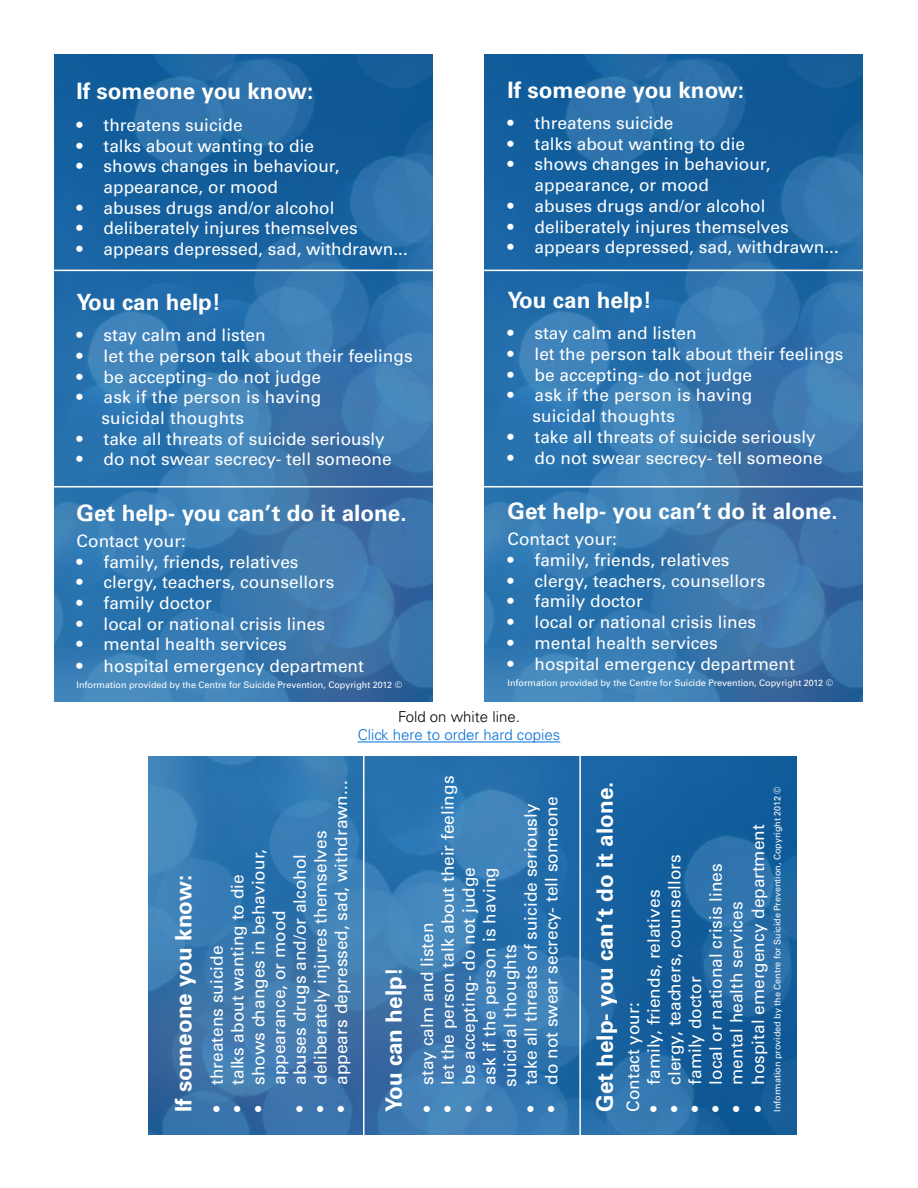
<style>
.page{position:relative;width:918px;height:1188px;background:#fff}
.page>*{position:absolute;margin:0;border:0;box-sizing:border-box;transform-origin:0 0}
.t1{font:700 22.5px "Univers";color:#fff}
.t2{font:17.25px/20.7px "Univers";color:#fff}
.t3{font:300 15px "Univers";color:#006cd8}
.t4{font:300 15px "Univers";color:#000}
.t5{font:9px "Univers";color:#fff}
</style>
<div class="page">
<img style="left:54px;top:54px;width:378px;height:648px">
<hr style="left:27px;top:270px;width:432px;height:1px;background:#fff">
<hr style="left:27px;top:486px;width:432px;height:2px;background:#fff">
<img style="left:485px;top:54px;width:378px;height:648px">
<hr style="left:458px;top:270px;width:432px;height:1px;background:#fff">
<hr style="left:458px;top:486px;width:432px;height:2px;background:#fff">
<img style="left:148px;top:756px;width:648px;height:378px">
<hr style="left:579px;top:729px;width:2px;height:432px;background:#fff">
<hr style="left:363px;top:729px;width:1px;height:432px;background:#fff">
<hr style="left:358px;top:742px;width:202px;height:1px;background:#006cd8">
<h1 class="t1" style="left:77px;top:78px;width:238px">if someone you know:</h1>
<p class="t2" style="left:77px;top:114px;width:167px">• threatens suicide</p>
<p class="t2" style="left:77px;top:135px;width:239px">• talks about wanting to die</p>
<p class="t2" style="left:104px;top:156px;width:237px;text-indent:-27px">• shows changes in behaviour, appearance, or mood</p>
<p class="t2" style="left:77px;top:197px;width:259px">• abuses drugs and/or alcohol</p>
<p class="t2" style="left:77px;top:218px;width:283px">• deliberately injures themselves</p>
<p class="t2" style="left:77px;top:239px;width:333px">• appears depressed, sad, withdrawn...</p>
<h1 class="t1" style="left:77px;top:289px;width:146px">You can help!</h1>
<p class="t2" style="left:77px;top:325px;width:190px">• stay calm and listen</p>
<p class="t2" style="left:77px;top:346px;width:337px">• let the person talk about their feelings</p>
<p class="t2" style="left:77px;top:366px;width:246px">• be accepting- do not judge</p>
<p class="t2" style="left:101px;top:387px;width:221px;text-indent:-25px">• ask if the person is having suicidal thoughts</p>
<p class="t2" style="left:77px;top:428px;width:310px">• take all threats of suicide seriously</p>
<p class="t2" style="left:77px;top:449px;width:317px">• do not swear secrecy- tell someone</p>
<h1 class="t1" style="left:77px;top:500px;width:332px">Get help- you can’t do it alone.</h1>
<p class="t2" style="left:77px;top:531px;width:111px">Contact your:</p>
<p class="t2" style="left:77px;top:551px;width:223px">• family, friends, relatives</p>
<p class="t2" style="left:77px;top:572px;width:259px">• clergy, teachers, counsellors</p>
<p class="t2" style="left:77px;top:593px;width:137px">• family doctor</p>
<p class="t2" style="left:77px;top:613px;width:250px">• local or national crisis lines</p>
<p class="t2" style="left:77px;top:634px;width:212px">• mental health services</p>
<p class="t2" style="left:77px;top:656px;width:289px">• hospital emergency department</p>
<p class="t5" style="left:77px;top:680px;width:327px">Information provided by the Centre for Suicide Prevention, Copyright 2012 ©</p>
<h1 class="t1" style="left:508px;top:76px;width:238px">if someone you know:</h1>
<p class="t2" style="left:508px;top:113px;width:167px">• threatens suicide</p>
<p class="t2" style="left:508px;top:133px;width:239px">• talks about wanting to die</p>
<p class="t2" style="left:535px;top:154px;width:237px;text-indent:-27px">• shows changes in behaviour, appearance, or mood</p>
<p class="t2" style="left:508px;top:195px;width:259px">• abuses drugs and/or alcohol</p>
<p class="t2" style="left:508px;top:216px;width:283px">• deliberately injures themselves</p>
<p class="t2" style="left:508px;top:237px;width:333px">• appears depressed, sad, withdrawn...</p>
<h1 class="t1" style="left:508px;top:287px;width:146px">You can help!</h1>
<p class="t2" style="left:508px;top:323px;width:190px">• stay calm and listen</p>
<p class="t2" style="left:508px;top:344px;width:337px">• let the person talk about their feelings</p>
<p class="t2" style="left:508px;top:364px;width:246px">• be accepting- do not judge</p>
<p class="t2" style="left:532px;top:385px;width:221px;text-indent:-25px">• ask if the person is having suicidal thoughts</p>
<p class="t2" style="left:508px;top:427px;width:310px">• take all threats of suicide seriously</p>
<p class="t2" style="left:508px;top:447px;width:317px">• do not swear secrecy- tell someone</p>
<h1 class="t1" style="left:508px;top:498px;width:332px">Get help- you can’t do it alone.</h1>
<p class="t2" style="left:508px;top:529px;width:111px">Contact your:</p>
<p class="t2" style="left:508px;top:549px;width:223px">• family, friends, relatives</p>
<p class="t2" style="left:508px;top:570px;width:259px">• clergy, teachers, counsellors</p>
<p class="t2" style="left:508px;top:591px;width:137px">• family doctor</p>
<p class="t2" style="left:508px;top:612px;width:250px">• local or national crisis lines</p>
<p class="t2" style="left:508px;top:632px;width:212px">• mental health services</p>
<p class="t2" style="left:508px;top:654px;width:289px">• hospital emergency department</p>
<p class="t5" style="left:508px;top:678px;width:327px">Information provided by the Centre for Suicide Prevention, Copyright 2012 ©</p>
<h1 class="t1" style="left:170px;top:1112px;width:238px;rotate:-90deg">if someone you know:</h1>
<p class="t4" style="left:398px;top:708px;width:123px">Fold on white line.</p>
<p class="t3" style="left:358px;top:726px;width:204px">Click here to order hard copies</p>
<p class="t2" style="left:331px;top:1085px;width:306px;rotate:-90deg">appears depressed, sad, withdrawn...</p>
<p class="t2" style="left:331px;top:1112px;width:8px;rotate:-90deg">•</p>
<p class="t2" style="left:310px;top:1085px;width:256px;rotate:-90deg">deliberately injures themselves</p>
<p class="t2" style="left:310px;top:1112px;width:8px;rotate:-90deg">•</p>
<p class="t2" style="left:248px;top:1085px;width:237px;rotate:-90deg">shows changes in behaviour,</p>
<p class="t2" style="left:248px;top:1112px;width:8px;rotate:-90deg">•</p>
<p class="t2" style="left:269px;top:1085px;width:232px;rotate:-90deg">appearance, or mood abuses drugs and/or alcohol</p>
<p class="t2" style="left:289px;top:1112px;width:8px;rotate:-90deg">•</p>
<p class="t2" style="left:227px;top:1085px;width:212px;rotate:-90deg">talks about wanting to die</p>
<p class="t2" style="left:227px;top:1112px;width:8px;rotate:-90deg">•</p>
<p class="t2" style="left:207px;top:1085px;width:140px;rotate:-90deg">threatens suicide</p>
<p class="t2" style="left:207px;top:1112px;width:8px;rotate:-90deg">•</p>
<h1 class="t1" style="left:381px;top:1112px;width:146px;rotate:-90deg">You can help!</h1>
<p class="t2" style="left:438px;top:1085px;width:310px;rotate:-90deg">let the person talk about their feelings</p>
<p class="t2" style="left:438px;top:1112px;width:8px;rotate:-90deg">•</p>
<p class="t2" style="left:541px;top:1085px;width:290px;rotate:-90deg">do not swear secrecy- tell someone</p>
<p class="t2" style="left:541px;top:1112px;width:8px;rotate:-90deg">•</p>
<p class="t2" style="left:500px;top:1087px;width:285px;rotate:-90deg">suicidal thoughts<br>take all threats of suicide seriously</p>
<p class="t2" style="left:520px;top:1112px;width:8px;rotate:-90deg">•</p>
<p class="t2" style="left:458px;top:1085px;width:219px;rotate:-90deg">be accepting- do not judge</p>
<p class="t2" style="left:458px;top:1112px;width:8px;rotate:-90deg">•</p>
<p class="t2" style="left:479px;top:1085px;width:219px;rotate:-90deg">ask if the person is having</p>
<p class="t2" style="left:479px;top:1112px;width:8px;rotate:-90deg">•</p>
<p class="t2" style="left:417px;top:1085px;width:163px;rotate:-90deg">stay calm and listen</p>
<p class="t2" style="left:417px;top:1112px;width:8px;rotate:-90deg">•</p>
<h1 class="t1" style="left:592px;top:1112px;width:332px;rotate:-90deg">Get help- you can’t do it alone.</h1>
<p class="t2" style="left:664px;top:1085px;width:232px;rotate:-90deg">clergy, teachers, counsellors</p>
<p class="t2" style="left:664px;top:1112px;width:8px;rotate:-90deg">•</p>
<p class="t2" style="left:705px;top:1085px;width:223px;rotate:-90deg">local or national crisis lines</p>
<p class="t2" style="left:705px;top:1112px;width:8px;rotate:-90deg">•</p>
<p class="t2" style="left:623px;top:1085px;width:196px;text-indent:-27px;rotate:-90deg">Contact your:<br>family, friends, relatives</p>
<p class="t2" style="left:726px;top:1085px;width:185px;rotate:-90deg">mental health services</p>
<p class="t2" style="left:726px;top:1112px;width:8px;rotate:-90deg">•</p>
<p class="t2" style="left:685px;top:1085px;width:110px;rotate:-90deg">family doctor</p>
<p class="t2" style="left:685px;top:1112px;width:8px;rotate:-90deg">•</p>
<p class="t2" style="left:643px;top:1112px;width:8px;rotate:-90deg">•</p>
<p class="t5" style="left:772px;top:1112px;width:327px;rotate:-90deg">Information provided by the Centre for Suicide Prevention, Copyright 2012 ©</p>
<p class="t2" style="left:748px;top:1085px;width:262px;rotate:-90deg">hospital emergency department</p>
<p class="t2" style="left:748px;top:1112px;width:8px;rotate:-90deg">•</p>
</div>
